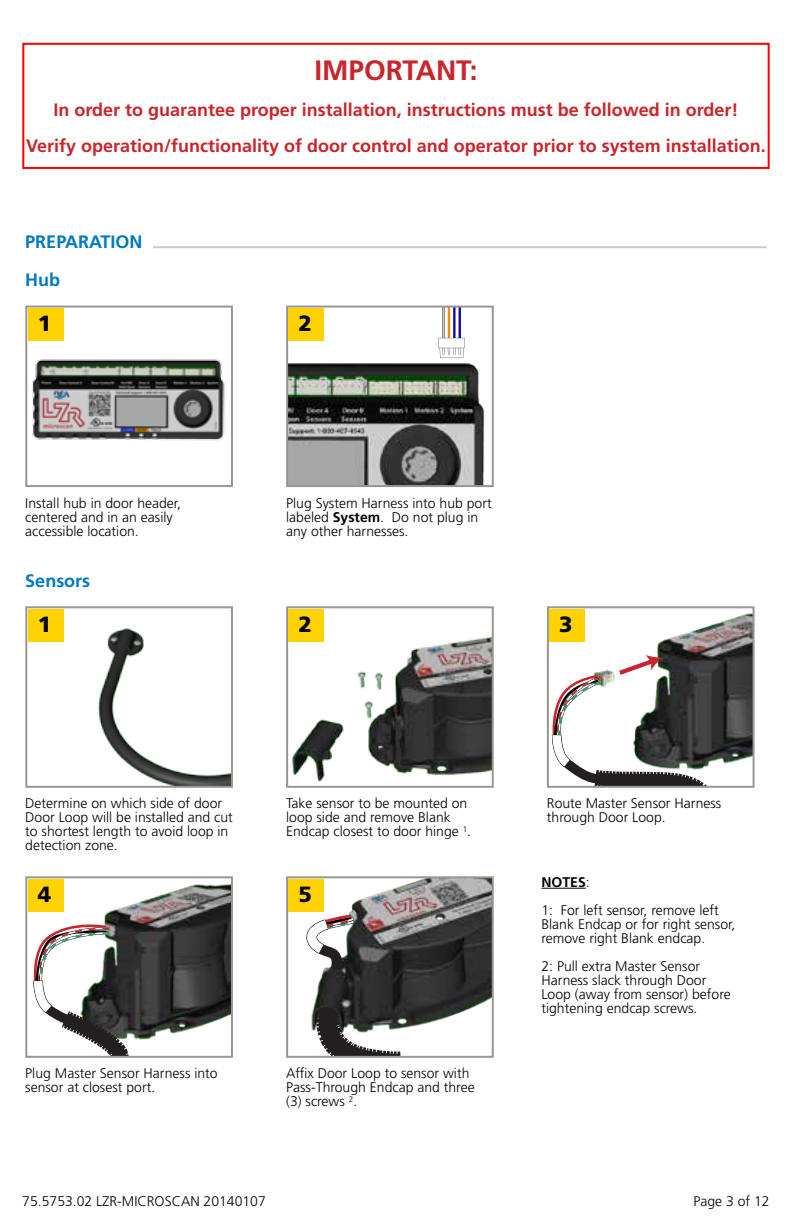
<style>
.page{position:relative;width:792px;height:1224px;background:#fff}
.page>*{position:absolute;margin:0;border:0;box-sizing:border-box;transform-origin:0 0}
.t1{font:700 28px "Frutiger LT Std";color:#c9252c}
.t2{font:900 22px "Frutiger LT Std";color:#000}
.t3{font:700 18px/36px "Frutiger LT Std";color:#c9252c;text-align:center}
.t4{font:700 18px "Frutiger LT Std";color:#0079c1}
.t5{font:300 14px/14px "Frutiger LT Std";color:#000}
.s1{font-weight:700}
</style>
<div class="page">
<hr style="left:25px;top:246px;width:742px;height:2px;background:#969890">
<div style="left:25px;top:234px;width:127px;height:14px;background:#fff"></div>
<div style="left:22px;top:43px;width:748px;height:126px;border:2px solid #f00"></div>
<img style="left:98px;top:628px;width:132px;height:157px">
<div style="left:25px;top:606px;width:208px;height:182px;border:2px solid #969890"></div>
<div style="left:28px;top:609px;width:35px;height:33px;background:#ffd200"></div>
<img style="left:291px;top:637px;width:200px;height:145px">
<div style="left:286px;top:606px;width:208px;height:182px;border:2px solid #969890"></div>
<div style="left:289px;top:609px;width:35px;height:33px;background:#ffd200"></div>
<img style="left:32px;top:359px;width:193px;height:82px">
<div style="left:25px;top:306px;width:208px;height:181px;border:2px solid #969890"></div>
<div style="left:28px;top:308px;width:35px;height:33px;background:#ffd200"></div>
<img style="left:289px;top:363px;width:196px;height:121px">
<hr style="left:442px;top:307px;width:3px;height:32px;background:#ccc">
<hr style="left:453px;top:307px;width:3px;height:32px;background:#0a00ab">
<hr style="left:459px;top:307px;width:2px;height:32px;background:#0a00ab">
<hr style="left:448px;top:307px;width:2px;height:32px;background:#ff8900">
<svg style="left:438px;top:338px;width:27px;height:20px"></svg>
<div style="left:286px;top:306px;width:208px;height:181px;border:2px solid #969890"></div>
<div style="left:289px;top:308px;width:35px;height:33px;background:#ffd200"></div>
<img style="left:657px;top:613px;width:95px;height:151px">
<svg style="left:551px;top:655px;width:175px;height:130px"></svg>
<div style="left:547px;top:606px;width:208px;height:182px;border:2px solid #969890"></div>
<div style="left:549px;top:609px;width:36px;height:33px;background:#ffd200"></div>
<img style="left:306px;top:879px;width:185px;height:150px">
<svg style="left:307px;top:912px;width:93px;height:143px"></svg>
<div style="left:286px;top:876px;width:208px;height:182px;border:2px solid #969890"></div>
<div style="left:289px;top:879px;width:35px;height:33px;background:#ffd200"></div>
<img style="left:104px;top:884px;width:126px;height:155px">
<svg style="left:33px;top:920px;width:116px;height:135px"></svg>
<div style="left:25px;top:876px;width:208px;height:182px;border:2px solid #969890"></div>
<div style="left:28px;top:879px;width:35px;height:33px;background:#ffd200"></div>
<hr style="left:541px;top:888px;width:45px;height:1px;background:#000">
<h1 class="t1" style="left:314px;top:54px;width:165px">IMPORTANT:</h1>
<p class="t3" style="left:26px;top:92px;width:741px">In order to guarantee proper installation, instructions must be followed in order!<br>Verify operation/functionality of door control and operator prior to system installation.</p>
<p class="t4" style="left:25px;top:231px;width:119px">PREPARATION</p>
<p class="t4" style="left:25px;top:269px;width:36px">Hub</p>
<h2 class="t2" style="left:38px;top:310px;width:15px">1</h2>
<h2 class="t2" style="left:298px;top:310px;width:15px">2</h2>
<p class="t5" style="left:25px;top:496px;width:157px">Install hub in door header, centered and in an easily accessible location.</p>
<p class="t5" style="left:286px;top:496px;width:207px">Plug System Harness into hub port labeled <span class="s1">System</span>. Do not plug in any other harnesses.</p>
<p class="t4" style="left:25px;top:570px;width:66px">Sensors</p>
<h2 class="t2" style="left:38px;top:611px;width:15px">1</h2>
<h2 class="t2" style="left:298px;top:611px;width:15px">2</h2>
<h2 class="t2" style="left:559px;top:611px;width:15px">3</h2>
<p class="t5" style="left:25px;top:797px;width:209px">Determine on which side of door<br>Door Loop will be installed and cut to shortest length to avoid loop in detection zone.</p>
<p class="t5" style="left:286px;top:797px;width:187px">Take sensor to be mounted on loop side and remove Blank<br>Endcap closest to door hinge <sup>1</sup>.</p>
<h2 class="t2" style="left:38px;top:881px;width:15px">4</h2>
<p class="t5" style="left:25px;top:1067px;width:194px">Plug Master Sensor Harness into sensor at closest port.</p>
<h2 class="t2" style="left:298px;top:881px;width:15px">5</h2>
<p class="t5" style="left:286px;top:1067px;width:190px">Affix Door Loop to sensor with<br>Pass-Through Endcap and three (3) screws <sup>2</sup>.</p>
<p class="t5" style="left:547px;top:797px;width:176px">Route Master Sensor Harness through Door Loop.</p>
<p class="t5" style="left:541px;top:868px;width:179px;line-height:28px"><span class="s1">NOTES</span>:<br>1: For left sensor, remove left</p>
<p class="t5" style="left:541px;top:917px;width:195px">Blank Endcap or for right sensor, remove right Blank endcap.</p>
<p class="t5" style="left:541px;top:959px;width:191px">2: Pull extra Master Sensor<br>Harness slack through Door<br>Loop (away from sensor) before tightening endcap screws.</p>
<p class="t5" style="left:22px;top:1194px;width:245px">75.5753.02 LZR-MICROSCAN 20140107</p>
<p class="t5" style="left:693px;top:1194px;width:78px">Page 3 of 12</p>
</div>
